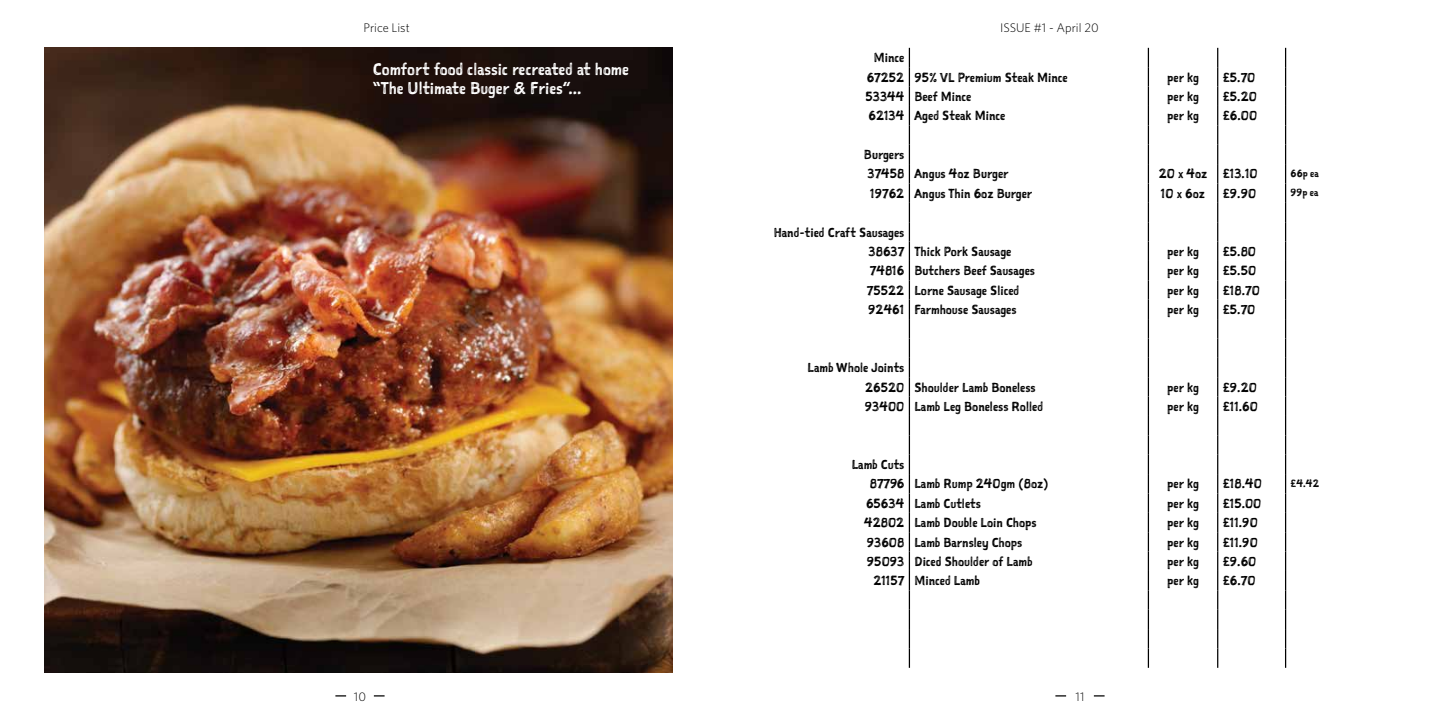
<style>
.page{position:relative;width:1440px;height:720px;background:#fff}
.page>*{position:absolute;margin:0;border:0;box-sizing:border-box;transform-origin:0 0}
.t1{font:16.25px/19.5px "Sketchnote Square";color:#fff}
.t2{font:12.5px/19.4px "Sketchnote Square";color:#000}
.t3{font:300 12.5px "Whitney";color:#000}
.t4{font:10px "Sketchnote Square";color:#000}
</style>
<div class="page">
<svg style="left:909px;top:48px;width:1px;height:620px"></svg>
<svg style="left:1148px;top:48px;width:1px;height:620px"></svg>
<svg style="left:1217px;top:48px;width:1px;height:620px"></svg>
<svg style="left:1285px;top:48px;width:1px;height:620px"></svg>
<img style="left:45px;top:48px;width:627px;height:624px">
<svg style="left:1055px;top:695px;width:11px;height:2px"></svg>
<svg style="left:1094px;top:695px;width:11px;height:2px"></svg>
<svg style="left:335px;top:695px;width:11px;height:2px"></svg>
<svg style="left:374px;top:695px;width:11px;height:2px"></svg>
<p class="t3" style="left:364px;top:20px;width:48px">Price List</p>
<p class="t3" style="left:1000px;top:20px;width:100px">ISSUE #1 - April 20</p>
<h1 class="t1" style="left:373px;top:59px;width:257px">Comfort food classic recreated at home “The Ultimate Buger &amp; Fries”...</h1>
<p class="t2" style="left:867px;top:48px;width:203px;text-indent:7px">Mince<br>67252 95% VL Premium Steak Mince</p>
<p class="t2" style="left:1167px;top:67px;width:33px">per kg</p>
<p class="t2" style="left:1223px;top:67px;width:34px">£5.70</p>
<p class="t2" style="left:865px;top:87px;width:107px">53344 Beef Mince</p>
<p class="t2" style="left:1167px;top:87px;width:33px">per kg</p>
<p class="t2" style="left:1223px;top:87px;width:36px">£5.20</p>
<p class="t2" style="left:868px;top:106px;width:138px">62134 Aged Steak Mince</p>
<p class="t2" style="left:1167px;top:106px;width:33px">per kg</p>
<p class="t2" style="left:1223px;top:106px;width:36px">£6.00</p>
<p class="t2" style="left:864px;top:145px;width:146px">Burgers<br>37458 Angus 4oz Burger</p>
<p class="t2" style="left:1159px;top:164px;width:100px">20 x 4oz £13.10</p>
<p class="t4" style="left:1291px;top:166px;width:30px">66p ea</p>
<p class="t2" style="left:870px;top:183px;width:163px">19762 Angus Thin 6oz Burger</p>
<p class="t2" style="left:1161px;top:183px;width:46px">10 x 6oz</p>
<p class="t2" style="left:1223px;top:183px;width:35px">£9.90</p>
<p class="t4" style="left:1291px;top:186px;width:29px">99p ea</p>
<p class="t2" style="left:868px;top:222px;width:144px;text-indent:-95px">Hand-tied Craft Sausages<br>38637 Thick Pork Sausage</p>
<p class="t2" style="left:1167px;top:242px;width:33px">per kg</p>
<p class="t2" style="left:1223px;top:242px;width:35px">£5.80</p>
<p class="t2" style="left:870px;top:261px;width:167px">74816 Butchers Beef Sausages</p>
<p class="t2" style="left:1167px;top:261px;width:33px">per kg</p>
<p class="t2" style="left:1223px;top:261px;width:35px">£5.50</p>
<p class="t2" style="left:867px;top:280px;width:154px">75522 Lorne Sausage Sliced</p>
<p class="t2" style="left:1167px;top:280px;width:33px">per kg</p>
<p class="t2" style="left:1223px;top:280px;width:39px">£18.70</p>
<p class="t2" style="left:868px;top:300px;width:150px">92461 Farmhouse Sausages</p>
<p class="t2" style="left:1167px;top:300px;width:33px">per kg</p>
<p class="t2" style="left:1223px;top:300px;width:34px">£5.70</p>
<p class="t2" style="left:865px;top:358px;width:172px;text-indent:-57px">Lamb Whole Joints<br>26520 Shoulder Lamb Boneless</p>
<p class="t2" style="left:1167px;top:377px;width:33px">per kg</p>
<p class="t2" style="left:1223px;top:377px;width:36px">£9.20</p>
<p class="t2" style="left:865px;top:397px;width:180px">93400 Lamb Leg Boneless Rolled</p>
<p class="t2" style="left:1167px;top:397px;width:33px">per kg</p>
<p class="t2" style="left:1223px;top:397px;width:37px">£11.60</p>
<p class="t2" style="left:870px;top:455px;width:180px;text-indent:-18px">Lamb Cuts<br>87796 Lamb Rump 240gm (8oz)</p>
<p class="t2" style="left:1167px;top:474px;width:33px">per kg</p>
<p class="t2" style="left:1223px;top:474px;width:41px">£18.40</p>
<p class="t4" style="left:1291px;top:476px;width:30px">£4.42</p>
<p class="t2" style="left:866px;top:493px;width:116px">65634 Lamb Cutlets</p>
<p class="t2" style="left:1167px;top:493px;width:33px">per kg</p>
<p class="t2" style="left:1223px;top:493px;width:40px">£15.00</p>
<p class="t2" style="left:864px;top:513px;width:174px">42802 Lamb Double Loin Chops</p>
<p class="t2" style="left:1167px;top:513px;width:33px">per kg</p>
<p class="t2" style="left:1223px;top:513px;width:37px">£11.90</p>
<p class="t2" style="left:867px;top:532px;width:157px">93608 Lamb Barnsley Chops</p>
<p class="t2" style="left:1167px;top:532px;width:33px">per kg</p>
<p class="t2" style="left:1223px;top:532px;width:37px">£11.90</p>
<p class="t2" style="left:867px;top:552px;width:167px">95093 Diced Shoulder of Lamb</p>
<p class="t2" style="left:1167px;top:552px;width:33px">per kg</p>
<p class="t2" style="left:1223px;top:552px;width:35px">£9.60</p>
<p class="t2" style="left:873px;top:571px;width:108px">21157 Minced Lamb</p>
<p class="t2" style="left:1167px;top:571px;width:33px">per kg</p>
<p class="t2" style="left:1223px;top:571px;width:34px">£6.70</p>
<p class="t3" style="left:354px;top:688px;width:14px">10</p>
<p class="t3" style="left:1076px;top:688px;width:10px">11</p>
</div>
